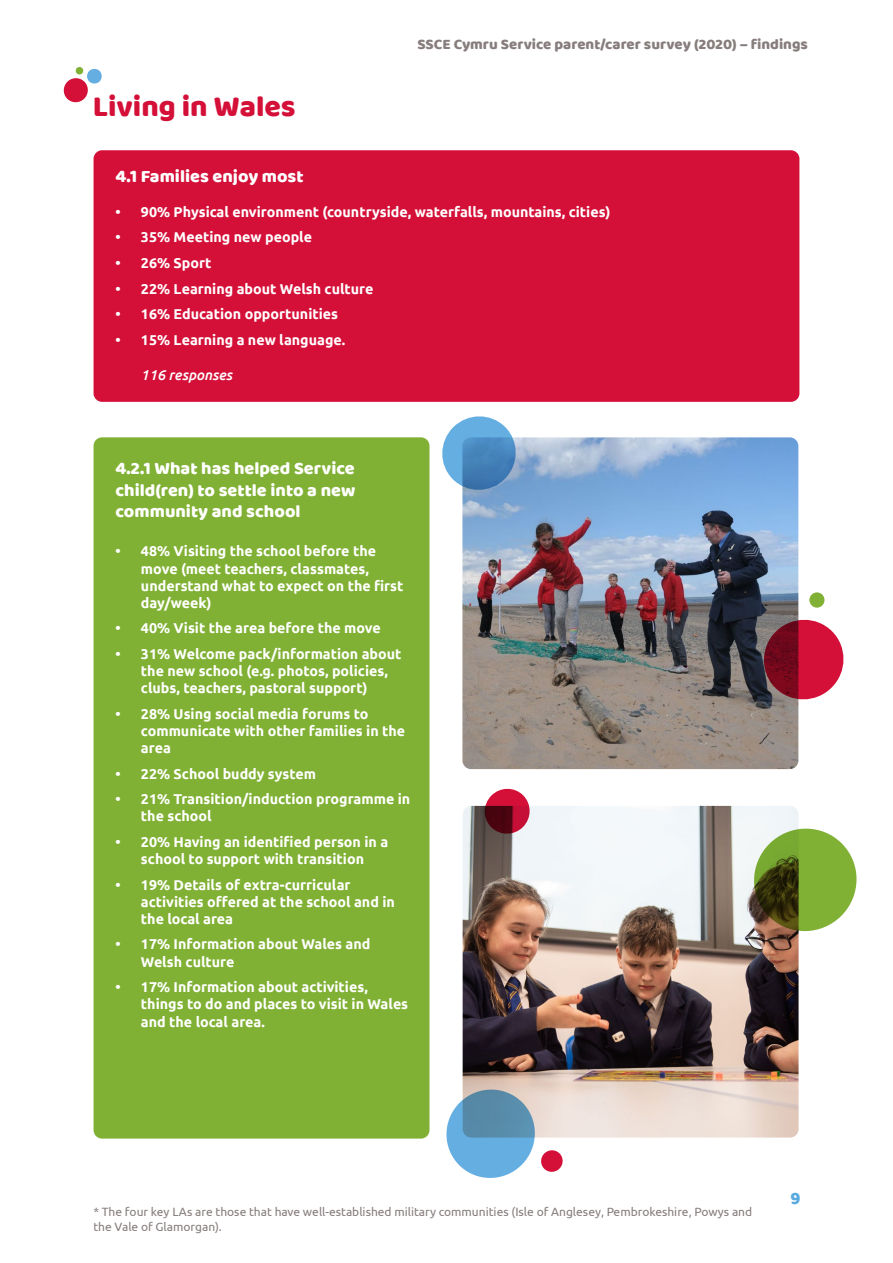
<style>
.page{position:relative;width:893px;height:1263px;background:#fff}
.page>*{position:absolute;margin:0;border:0;box-sizing:border-box;transform-origin:0 0}
.t1{font:30px "Baloo";color:#d41038}
.t2{font:18px/21.6px "Baloo";color:#fff;text-align:justify}
.t3{font:18px "Baloo";color:#59aadf}
.t4{font:15px "Baloo";color:#867d7c}
.t5{font:700 14.25px/17.1px "Ubuntu";color:#fff}
.t6{font:italic 500 14.25px "Ubuntu";color:#fff}
.t7{font:12px/14.4px "Ubuntu";color:#867d7c}
</style>
<div class="page">
<div style="left:94px;top:150px;width:705px;height:252px;background:#d41038;border-radius:9px"></div>
<div style="left:94px;top:437px;width:335px;height:701px;background:#80b134;border-radius:9px"></div>
<svg style="left:63px;top:67px;width:39px;height:36px"></svg>
<img style="left:462px;top:437px;width:336px;height:332px">
<svg style="left:442px;top:416px;width:77px;height:77px"></svg>
<div style="left:809px;top:592px;width:15px;height:16px;background:#80b134;border-radius:50%"></div>
<svg style="left:760px;top:616px;width:84px;height:87px;background:#ac4055"></svg>
<img style="left:463px;top:806px;width:336px;height:331px">
<svg style="left:749px;top:823px;width:108px;height:113px"></svg>
<svg style="left:446px;top:1085px;width:118px;height:93px"></svg>
<svg style="left:482px;top:788px;width:50px;height:48px"></svg>
<h1 class="t1" style="left:93px;top:88px;width:204px">Living in Wales</h1>
<p class="t4" style="left:417px;top:35px;width:392px">SSCE Cymru Service parent/carer survey (2020) – findings</p>
<p class="t2" style="left:115px;top:165px;width:190px">4.1 Families enjoy most</p>
<p class="t5" style="left:115px;top:203px;width:497px">• 90% Physical environment (countryside, waterfalls, mountains, cities)</p>
<p class="t5" style="left:115px;top:229px;width:198px">• 35% Meeting new people</p>
<p class="t5" style="left:115px;top:254px;width:98px">• 26% Sport</p>
<p class="t5" style="left:115px;top:280px;width:260px">• 22% Learning about Welsh culture</p>
<p class="t5" style="left:115px;top:305px;width:224px">• 16% Education opportunities</p>
<p class="t5" style="left:115px;top:331px;width:231px">• 15% Learning a new language.</p>
<p class="t6" style="left:141px;top:367px;width:93px">116 responses</p>
<p class="t2" style="left:115px;top:457px;width:241px">4.2.1 What has helped Service child(ren) to settle into a new community and school</p>
<p class="t5" style="left:141px;top:543px;width:264px;text-indent:-26px">• 48% Visiting the school before the move (meet teachers, classmates, understand what to expect on the first day/week)</p>
<p class="t5" style="left:115px;top:619px;width:267px">• 40% Visit the area before the move</p>
<p class="t5" style="left:141px;top:645px;width:262px;text-indent:-26px">• 31% Welcome pack/information about the new school (e.g. photos, policies, clubs, teachers, pastoral support)</p>
<p class="t5" style="left:141px;top:705px;width:266px;text-indent:-26px">• 28% Using social media forums to communicate with other families in the area</p>
<p class="t5" style="left:115px;top:765px;width:202px">• 22% School buddy system</p>
<p class="t5" style="left:141px;top:790px;width:271px;text-indent:-26px">• 21% Transition/induction programme in the school</p>
<p class="t5" style="left:115px;top:833px;width:274px;text-align:center">• 20% Having an identified person in a school to support with transition</p>
<p class="t5" style="left:141px;top:876px;width:255px;text-indent:-26px">• 19% Details of extra-curricular activities offered at the school and in the local area</p>
<p class="t5" style="left:141px;top:936px;width:231px;text-indent:-26px">• 17% Information about Wales and<br>Welsh culture</p>
<p class="t5" style="left:141px;top:978px;width:269px;line-height:17.5px;text-indent:-26px">• 17% Information about activities, things to do and places to visit in Wales and the local area.</p>
<p class="t7" style="left:93px;top:1204px;width:660px">* The four key LAs are those that have well-established military communities (Isle of Anglesey, Pembrokeshire, Powys and the Vale of Glamorgan).</p>
<p class="t3" style="left:790px;top:1187px;width:12px">9</p>
</div>
